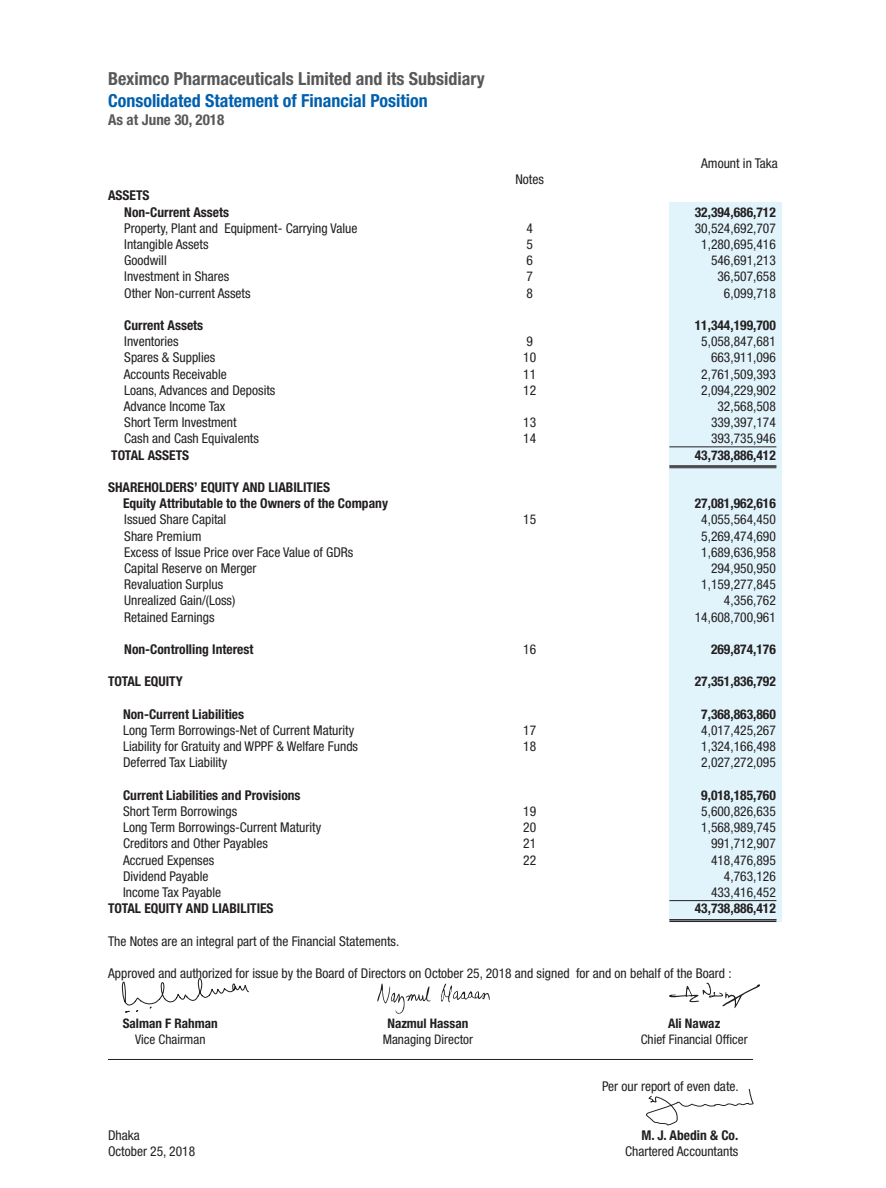
<style>
.page{position:relative;width:886px;height:1188px;background:#fff}
.page>*{position:absolute;margin:0;border:0;box-sizing:border-box;transform-origin:0 0}
.t1{font:700 condensed 18px "Helvetica Neue LT Std";color:#57585a}
.t2{font:700 condensed 18px "Helvetica Neue LT Std";color:#0160ae}
.t3{font:700 condensed 15px "Helvetica Neue LT Std";color:#57585a}
.t4{font:condensed 13.5px "Helvetica Neue LT Std";color:#231f20}
.t5{font:700 condensed 13.5px/16.2px "Helvetica Neue LT Std";color:#231f20}
.t6{font:condensed 13.2px "Helvetica Neue LT Std";color:#231f20}
.t7{font:700 condensed 13.2px "Helvetica Neue LT Std";color:#231f20}
</style>
<div class="page">
<div style="left:669px;top:202px;width:113px;height:720px;background:#e1f4fc"></div>
<hr style="left:669px;top:447px;width:107px;height:1px;background:#231f20">
<hr style="left:669px;top:466px;width:107px;height:1px;background:#231f20">
<hr style="left:669px;top:467px;width:107px;height:1px;background:#231f20">
<hr style="left:669px;top:900px;width:107px;height:1px;background:#231f20">
<hr style="left:669px;top:920px;width:107px;height:1px;background:#231f20">
<hr style="left:669px;top:921px;width:107px;height:1px;background:#231f20">
<svg style="left:646px;top:1088px;width:107px;height:38px"></svg>
<svg style="left:121px;top:978px;width:128px;height:35px"></svg>
<svg style="left:669px;top:982px;width:91px;height:26px"></svg>
<svg style="left:377px;top:983px;width:113px;height:31px"></svg>
<hr style="left:108px;top:1059px;width:645px;height:1px;background:#231f20">
<h1 class="t1" style="left:108px;top:68px;width:378px">Beximco Pharmaceuticals Limited and its Subsidiary</h1>
<h1 class="t2" style="left:108px;top:90px;width:321px">Consolidated Statement of Financial Position</h1>
<p class="t3" style="left:108px;top:110px;width:118px">As at June 30, 2018</p>
<p class="t5" style="left:124px;top:187px;width:106px;text-indent:-16px">ASSETS<br>Non-Current Assets</p>
<p class="t4" style="left:515px;top:172px;width:30px">Notes</p>
<p class="t4" style="left:701px;top:155px;width:78px">Amount in Taka</p>
<p class="t5" style="left:694px;top:204px;width:82px">32,394,686,712</p>
<p class="t4" style="left:124px;top:220px;width:235px">Property, Plant and Equipment- Carrying Value</p>
<p class="t4" style="left:526px;top:220px;width:8px">4</p>
<p class="t4" style="left:694px;top:220px;width:82px">30,524,692,707</p>
<p class="t4" style="left:124px;top:236px;width:86px">Intangible Assets</p>
<p class="t4" style="left:526px;top:236px;width:8px">5</p>
<p class="t4" style="left:701px;top:236px;width:76px">1,280,695,416</p>
<p class="t4" style="left:124px;top:253px;width:44px">Goodwill</p>
<p class="t4" style="left:526px;top:253px;width:8px">6</p>
<p class="t4" style="left:711px;top:253px;width:66px">546,691,213</p>
<p class="t4" style="left:124px;top:269px;width:106px">Investment in Shares</p>
<p class="t4" style="left:526px;top:269px;width:8px">7</p>
<p class="t4" style="left:717px;top:269px;width:60px">36,507,658</p>
<p class="t4" style="left:124px;top:285px;width:128px">Other Non-current Assets</p>
<p class="t4" style="left:526px;top:285px;width:8px">8</p>
<p class="t4" style="left:724px;top:285px;width:53px">6,099,718</p>
<p class="t5" style="left:124px;top:317px;width:80px">Current Assets</p>
<p class="t5" style="left:694px;top:317px;width:82px">11,344,199,700</p>
<p class="t4" style="left:124px;top:334px;width:56px">Inventories</p>
<p class="t4" style="left:526px;top:334px;width:8px">9</p>
<p class="t4" style="left:701px;top:334px;width:76px">5,058,847,681</p>
<p class="t4" style="left:124px;top:350px;width:92px">Spares &amp; Supplies</p>
<p class="t4" style="left:523px;top:350px;width:14px">10</p>
<p class="t4" style="left:711px;top:350px;width:66px">663,911,096</p>
<p class="t4" style="left:124px;top:366px;width:104px">Accounts Receivable</p>
<p class="t4" style="left:523px;top:366px;width:14px">11</p>
<p class="t4" style="left:701px;top:366px;width:76px">2,761,509,393</p>
<p class="t4" style="left:124px;top:382px;width:153px">Loans, Advances and Deposits</p>
<p class="t4" style="left:523px;top:382px;width:14px">12</p>
<p class="t4" style="left:701px;top:382px;width:76px">2,094,229,902</p>
<p class="t4" style="left:124px;top:398px;width:103px">Advance Income Tax</p>
<p class="t4" style="left:717px;top:398px;width:60px">32,568,508</p>
<p class="t4" style="left:124px;top:415px;width:114px">Short Term Investment</p>
<p class="t4" style="left:523px;top:415px;width:14px">13</p>
<p class="t4" style="left:711px;top:415px;width:66px">339,397,174</p>
<p class="t4" style="left:124px;top:431px;width:136px">Cash and Cash Equivalents</p>
<p class="t4" style="left:523px;top:431px;width:14px">14</p>
<p class="t4" style="left:711px;top:431px;width:66px">393,735,946</p>
<p class="t5" style="left:111px;top:447px;width:79px">TOTAL ASSETS</p>
<p class="t5" style="left:694px;top:447px;width:83px">43,738,886,412</p>
<p class="t5" style="left:123px;top:479px;width:266px;text-indent:-15px">SHAREHOLDERS’ EQUITY AND LIABILITIES<br>Equity Attributable to the Owners of the Company</p>
<p class="t5" style="left:694px;top:495px;width:83px">27,081,962,616</p>
<p class="t4" style="left:124px;top:512px;width:104px">Issued Share Capital</p>
<p class="t4" style="left:523px;top:512px;width:14px">15</p>
<p class="t4" style="left:701px;top:512px;width:76px">4,055,564,450</p>
<p class="t4" style="left:124px;top:528px;width:79px">Share Premium</p>
<p class="t4" style="left:701px;top:528px;width:76px">5,269,474,690</p>
<p class="t4" style="left:124px;top:544px;width:231px">Excess of Issue Price over Face Value of GDRs</p>
<p class="t4" style="left:701px;top:544px;width:76px">1,689,636,958</p>
<p class="t4" style="left:124px;top:560px;width:134px">Capital Reserve on Merger</p>
<p class="t4" style="left:711px;top:560px;width:66px">294,950,950</p>
<p class="t4" style="left:124px;top:577px;width:101px">Revaluation Surplus</p>
<p class="t4" style="left:701px;top:577px;width:76px">1,159,277,845</p>
<p class="t4" style="left:124px;top:593px;width:112px">Unrealized Gain/(Loss)</p>
<p class="t4" style="left:724px;top:593px;width:53px">4,356,762</p>
<p class="t4" style="left:124px;top:609px;width:92px">Retained Earnings</p>
<p class="t4" style="left:694px;top:609px;width:82px">14,608,700,961</p>
<p class="t5" style="left:124px;top:641px;width:131px">Non-Controlling Interest</p>
<p class="t4" style="left:523px;top:641px;width:14px">16</p>
<p class="t5" style="left:711px;top:641px;width:66px">269,874,176</p>
<p class="t5" style="left:108px;top:673px;width:76px">TOTAL EQUITY</p>
<p class="t5" style="left:694px;top:673px;width:82px">27,351,836,792</p>
<p class="t5" style="left:123px;top:706px;width:123px">Non-Current Liabilities</p>
<p class="t5" style="left:701px;top:706px;width:76px">7,368,863,860</p>
<p class="t4" style="left:123px;top:722px;width:233px">Long Term Borrowings-Net of Current Maturity</p>
<p class="t4" style="left:523px;top:722px;width:14px">17</p>
<p class="t4" style="left:701px;top:722px;width:76px">4,017,425,267</p>
<p class="t4" style="left:123px;top:739px;width:236px">Liability for Gratuity and WPPF &amp; Welfare Funds</p>
<p class="t4" style="left:523px;top:739px;width:14px">18</p>
<p class="t4" style="left:701px;top:739px;width:76px">1,324,166,498</p>
<p class="t4" style="left:123px;top:755px;width:106px">Deferred Tax Liability</p>
<p class="t4" style="left:701px;top:755px;width:76px">2,027,272,095</p>
<p class="t5" style="left:123px;top:787px;width:179px">Current Liabilities and Provisions</p>
<p class="t5" style="left:701px;top:787px;width:76px">9,018,185,760</p>
<p class="t4" style="left:123px;top:803px;width:116px">Short Term Borrowings</p>
<p class="t4" style="left:523px;top:803px;width:14px">19</p>
<p class="t4" style="left:701px;top:803px;width:76px">5,600,826,635</p>
<p class="t4" style="left:123px;top:820px;width:200px">Long Term Borrowings-Current Maturity</p>
<p class="t4" style="left:523px;top:820px;width:14px">20</p>
<p class="t4" style="left:701px;top:820px;width:76px">1,568,989,745</p>
<p class="t4" style="left:123px;top:836px;width:146px">Creditors and Other Payables</p>
<p class="t4" style="left:523px;top:836px;width:14px">21</p>
<p class="t4" style="left:711px;top:836px;width:66px">991,712,907</p>
<p class="t4" style="left:123px;top:852px;width:93px">Accrued Expenses</p>
<p class="t4" style="left:523px;top:852px;width:14px">22</p>
<p class="t4" style="left:711px;top:852px;width:66px">418,476,895</p>
<p class="t4" style="left:123px;top:868px;width:87px">Dividend Payable</p>
<p class="t4" style="left:724px;top:868px;width:53px">4,763,126</p>
<p class="t4" style="left:123px;top:884px;width:100px">Income Tax Payable</p>
<p class="t4" style="left:711px;top:884px;width:66px">433,416,452</p>
<p class="t5" style="left:108px;top:900px;width:167px">TOTAL EQUITY AND LIABILITIES</p>
<p class="t5" style="left:694px;top:900px;width:82px">43,738,886,412</p>
<p class="t4" style="left:108px;top:933px;width:293px">The Notes are an integral part of the Financial Statements.</p>
<p class="t4" style="left:108px;top:965px;width:625px">Approved and authorized for issue by the Board of Directors on October 25, 2018 and signed for and on behalf of the Board :</p>
<p class="t7" style="left:123px;top:1015px;width:97px">Salman F Rahman</p>
<p class="t6" style="left:135px;top:1031px;width:72px">Vice Chairman</p>
<p class="t7" style="left:387px;top:1016px;width:82px">Nazmul Hassan</p>
<p class="t6" style="left:383px;top:1032px;width:92px">Managing Director</p>
<p class="t7" style="left:668px;top:1015px;width:54px">Ali Nawaz</p>
<p class="t6" style="left:641px;top:1031px;width:108px">Chief Financial Officer</p>
<p class="t4" style="left:602px;top:1079px;width:138px">Per our report of even date.</p>
<p class="t4" style="left:108px;top:1127px;width:33px">Dhaka</p>
<p class="t5" style="left:641px;top:1127px;width:98px">M. J. Abedin &amp; Co.</p>
<p class="t4" style="left:108px;top:1144px;width:89px">October 25, 2018</p>
<p class="t4" style="left:625px;top:1144px;width:115px">Chartered Accountants</p>
</div>
